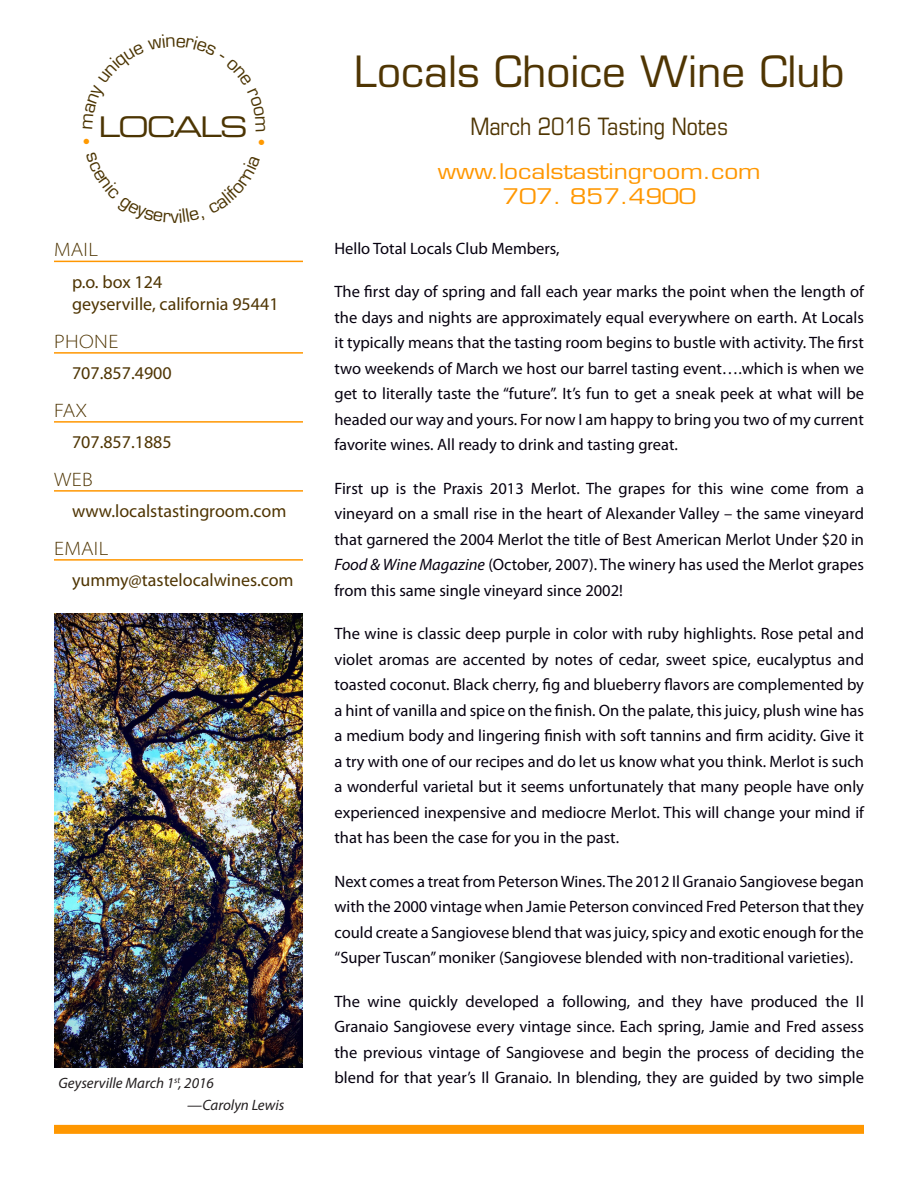
<style>
.page{position:relative;width:918px;height:1188px;background:#fff}
.page>*{position:absolute;margin:0;border:0;box-sizing:border-box;transform-origin:0 0}
.Top_Heading{font:42px "Eurostile";color:#4f3503}
.t1{font:28.5px "Eurostile Extended Two";letter-spacing:-.075em;color:#4c3503}
.Top_Sub-heading{font:condensed 24px "Eurostile";color:#4f3503}
.Top_Sub-heading-2{font:21px "Eurostile";color:#ff9700;scale:1.16 1}
.Top_Contact{font:21px "Eurostile";color:#ff9700;scale:1.16 1}
.Contact_Info_-_Caps{font:300 semi-expanded 19.5px "Myriad Pro";letter-spacing:.02em;color:#4f3503}
.Contact_Info_-_First{font:18px "Myriad Pro";color:#4f3503}
.Contact_Info_-_Next{font:18px "Myriad Pro";color:#4f3503}
.Paragraph_Welcome{font:16.5px/25.5px "Myriad Pro";color:#06000f;text-align:justify}
.t2{font:italic 15px "Myriad Pro";color:#231f20}
.s1{font-style:italic}
</style>
<div class="page">
<div style="left:54px;top:1125px;width:810px;height:9px;background:#ff9700"></div>
<hr style="left:54px;top:261px;width:249px;height:1px;background:#ff9700">
<hr style="left:54px;top:352px;width:249px;height:2px;background:#ff9700">
<hr style="left:54px;top:421px;width:249px;height:2px;background:#ff9700">
<hr style="left:54px;top:490px;width:249px;height:2px;background:#ff9700">
<hr style="left:54px;top:559px;width:249px;height:2px;background:#ff9700">
<img style="left:54px;top:614px;width:249px;height:453px">
<p class="t1" style="left:98px;top:107px;width:151px">LOCALS</p>
<p class="Contact_Info_-_Caps" style="left:54px;top:239px;width:45px">MAIL</p>
<p class="Contact_Info_-_First" style="left:72px;top:272px;width:92px">p.o. box 124</p>
<p class="Contact_Info_-_Next" style="left:72px;top:294px;width:208px">geyserville, california 95441</p>
<p class="Contact_Info_-_Caps" style="left:54px;top:330px;width:66px">PHONE</p>
<p class="Contact_Info_-_First" style="left:72px;top:363px;width:101px">707.857.4900</p>
<p class="Contact_Info_-_Caps" style="left:54px;top:399px;width:34px">FAX</p>
<p class="Contact_Info_-_First" style="left:72px;top:432px;width:101px">707.857.1885</p>
<p class="Contact_Info_-_Caps" style="left:54px;top:468px;width:40px">WEB</p>
<p class="Contact_Info_-_First" style="left:72px;top:501px;width:216px">www.localstastingroom.com</p>
<p class="Contact_Info_-_Caps" style="left:54px;top:537px;width:56px">EMAIL</p>
<p class="Contact_Info_-_First" style="left:72px;top:570px;width:223px">yummy@tastelocalwines.com</p>
<p class="t2" style="left:59px;top:1075px;width:157px">Geyserville March 1<sup>st</sup>, 2016</p>
<p class="t2" style="left:187px;top:1097px;width:99px">—Carolyn Lewis</p>
<p class="Top_Heading" style="left:354px;top:47px;width:492px">Locals Choice Wine Club</p>
<p class="Top_Sub-heading" style="left:470px;top:112px;width:259px">March 2016 Tasting Notes</p>
<p class="Top_Sub-heading-2" style="left:438px;top:158px;width:280px">www.localstastingroom.com</p>
<p class="Top_Contact" style="left:503px;top:183px;width:168px">707. 857.4900</p>
<p class="Paragraph_Welcome" style="left:334px;top:236px;width:227px">Hello Total Locals Club Members,</p>
<p class="Paragraph_Welcome" style="left:334px;top:279px;width:531px">The first day of spring and fall each year marks the point when the length of the days and nights are approximately equal everywhere on earth. At Locals it typically means that the tasting room begins to bustle with activity. The first two weekends of March we host our barrel tasting event….which is when we get to literally taste the “future”. It’s fun to get a sneak peek at what will be headed our way and yours. For now I am happy to bring you two of my current favorite wines. All ready to drink and tasting great.</p>
<p class="Paragraph_Welcome" style="left:334px;top:476px;width:531px">First up is the Praxis 2013 Merlot. The grapes for this wine come from a vineyard on a small rise in the heart of Alexander Valley – the same vineyard that garnered the 2004 Merlot the title of Best American Merlot Under $20 in <span class="s1">Food &amp; Wine Magazine</span> (October, 2007). The winery has used the Merlot grapes from this same single vineyard since 2002!</p>
<p class="Paragraph_Welcome" style="left:334px;top:621px;width:531px">The wine is classic deep purple in color with ruby highlights. Rose petal and violet aromas are accented by notes of cedar, sweet spice, eucalyptus and toasted coconut. Black cherry, fig and blueberry flavors are complemented by a hint of vanilla and spice on the finish. On the palate, this juicy, plush wine has a medium body and lingering finish with soft tannins and firm acidity. Give it a try with one of our recipes and do let us know what you think. Merlot is such a wonderful varietal but it seems unfortunately that many people have only experienced inexpensive and mediocre Merlot. This will change your mind if that has been the case for you in the past.</p>
<p class="Paragraph_Welcome" style="left:334px;top:869px;width:531px">Next comes a treat from Peterson Wines. The 2012 Il Granaio Sangiovese began with the 2000 vintage when Jamie Peterson convinced Fred Peterson that they could create a Sangiovese blend that was juicy, spicy and exotic enough for the “Super Tuscan” moniker (Sangiovese blended with non-traditional varieties).</p>
<p class="Paragraph_Welcome" style="left:334px;top:989px;width:531px">The wine quickly developed a following, and they have produced the Il Granaio Sangiovese every vintage since. Each spring, Jamie and Fred assess the previous vintage of Sangiovese and begin the process of deciding the blend for that year’s Il Granaio. In blending, they are guided by two simple</p>
</div>
